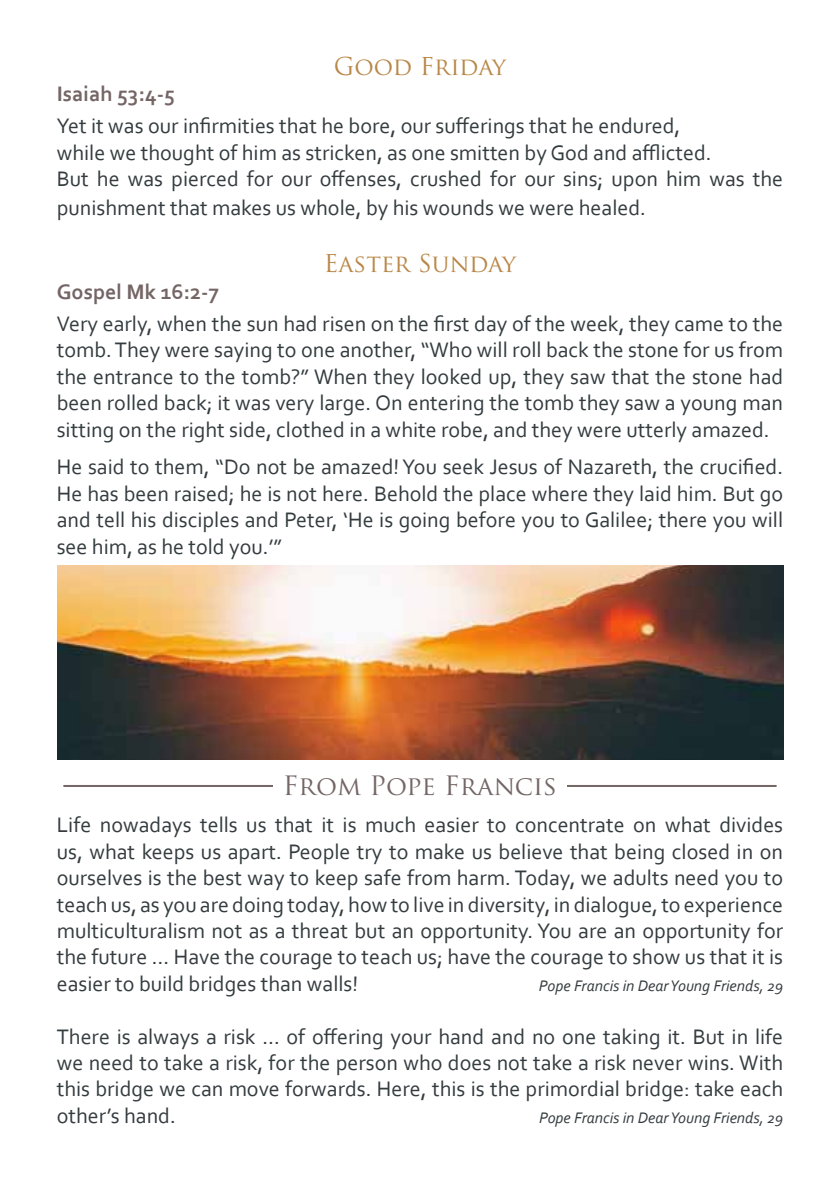
<style>
.page{position:relative;width:840px;height:1191px;background:#fff}
.page>*{position:absolute;margin:0;border:0;box-sizing:border-box;transform-origin:0 0}
.t1{font:26px "Trajan Pro";color:#746665}
.t2{font:24px "Trajan Pro";color:#ba8748}
.t3{font:22px/26.4px "Corbel";color:#343c3f;text-align:justify}
.t4{font:700 22px "Corbel";color:#746665}
.t5{font:italic 16px "Corbel";color:#343c3f}
</style>
<div class="page">
<img style="left:57px;top:565px;width:725px;height:195px">
<hr style="left:63px;top:785px;width:713px;height:2px;background:#746665">
<div style="left:274px;top:767px;width:292px;height:34px;background:#fff"></div>
<p class="t2" style="left:333px;top:51px;width:174px">Good Friday</p>
<p class="t4" style="left:57px;top:80px;width:120px">Isaiah 53:4-5</p>
<p class="t3" style="left:57px;top:112px;width:727px;text-align:left">Yet it was our infirmities that he bore, our sufferings that he endured,<br>while we thought of him as stricken, as one smitten by God and afflicted.<br>But he was pierced for our offenses, crushed for our sins; upon him was the</p>
<p class="t3" style="left:57px;top:194px;width:590px">punishment that makes us whole, by his wounds we were healed.</p>
<p class="t2" style="left:324px;top:248px;width:193px">Easter Sunday</p>
<p class="t4" style="left:57px;top:278px;width:164px">Gospel Mk 16:2-7</p>
<p class="t3" style="left:57px;top:310px;width:727px">Very early, when the sun had risen on the first day of the week, they came to the tomb. They were saying to one another, “Who will roll back the stone for us from the entrance to the tomb?” When they looked up, they saw that the stone had been rolled back; it was very large. On entering the tomb they saw a young man sitting on the right side, clothed in a white robe, and they were utterly amazed.</p>
<p class="t3" style="left:57px;top:453px;width:727px">He said to them, “Do not be amazed! You seek Jesus of Nazareth, the crucified.<br>He has been raised; he is not here. Behold the place where they laid him. But go and tell his disciples and Peter, ‘He is going before you to Galilee; there you will see him, as he told you.’”</p>
<p class="t1" style="left:283px;top:768px;width:275px">From Pope Francis</p>
<p class="t3" style="left:57px;top:811px;width:727px">Life nowadays tells us that it is much easier to concentrate on what divides us, what keeps us apart. People try to make us believe that being closed in on ourselves is the best way to keep safe from harm. Today, we adults need you to teach us, as you are doing today, how to live in diversity, in dialogue, to experience multiculturalism not as a threat but an opportunity. You are an opportunity for the future … Have the courage to teach us; have the courage to show us that it is easier to build bridges than walls!</p>
<p class="t5" style="left:538px;top:975px;width:246px">Pope Francis in Dear Young Friends, 29</p>
<p class="t3" style="left:57px;top:1022px;width:727px">There is always a risk … of offering your hand and no one taking it. But in life we need to take a risk, for the person who does not take a risk never wins. With this bridge we can move forwards. Here, this is the primordial bridge: take each other’s hand.</p>
<p class="t5" style="left:538px;top:1107px;width:245px">Pope Francis in Dear Young Friends, 29</p>
</div>
